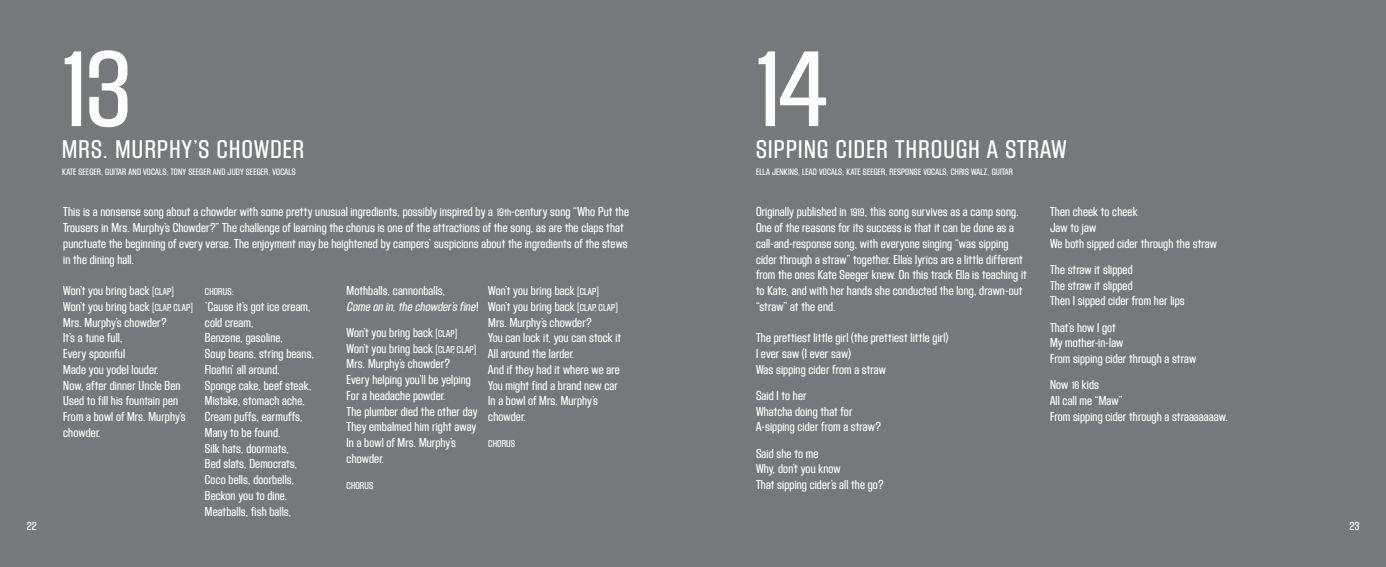
<style>
.page{position:relative;width:1386px;height:567px;background:#fff}
.page>*{position:absolute;margin:0;border:0;box-sizing:border-box;transform-origin:0 0}
.Number{font:500 condensed 112px "Block Gothic RR";color:#fff}
.Track_Title{font:500 condensed 26.6px "Block Gothic RR";letter-spacing:.05em;color:#fff}
.Lyrics{font:500 condensed 13.65px/15.8px "Block Gothic RR";letter-spacing:.01em;color:#fff}
.Description{font:500 condensed 13.65px/15.8px "Block Gothic RR";letter-spacing:.01em;color:#fff}
.Lyrics-2{font:italic 500 condensed 13.65px/15.8px "Block Gothic RR";color:#fff}
.t1{font:500 condensed 12.25px "Block Gothic RR";color:#fff}
.Lyrics-3{font:500 condensed 10.5px "Block Gothic RR";letter-spacing:.01em;color:#fff}
.Track_Credits{font:500 condensed 9.62px "Block Gothic RR";letter-spacing:.02em;color:#fff}
.s1{font-size:11.38px}
.s2{font-size:10.5px}
.s3{font-style:normal}
</style>
<div class="page">
<div style="left:0;top:0;width:693px;height:567px;background:#76787b"></div>
<div style="left:693px;top:0;width:693px;height:567px;background:#76787b"></div>
<p class="Number" style="left:53px;top:31px;width:80px">13</p>
<p class="Track_Title" style="left:62px;top:135px;width:244px">MRS. MURPHY’S CHOWDER</p>
<p class="Track_Credits" style="left:62px;top:167px;width:235px">KATE SEEGER, GUITAR AND VOCALS; TONY SEEGER AND JUDY SEEGER, VOCALS</p>
<p class="Description" style="left:63px;top:205px;width:567px">This is a nonsense song about a chowder with some pretty unusual ingredients, possibly inspired by a <span class="s1">19th</span>-century song “Who Put the Trousers in Mrs. Murphy’s Chowder?” The challenge of learning the chorus is one of the attractions of the song, as are the claps that punctuate the beginning of every verse. The enjoyment may be heightened by campers’ suspicions about the ingredients of the stews in the dining hall.</p>
<p class="Lyrics" style="left:63px;top:283px;width:131px">Won’t you bring back <span class="s2">[CLAP]<br></span>Won’t you bring back <span class="s2">[CLAP, CLAP]<br></span>Mrs. Murphy’s chowder?<br>It’s a tune full,<br>Every spoonful<br>Made you yodel louder.<br>Now, after dinner Uncle Ben<br>Used to fill his fountain pen<br>From a bowl of Mrs. Murphy’s chowder.</p>
<p class="Lyrics-3" style="left:205px;top:286px;width:30px">CHORUS:</p>
<p class="Lyrics-2" style="left:347px;top:283px;width:133px"><span class="s3">Mothballs, cannonballs,<br></span>Come on in,the chowder’s fine<span class="s3">!</span></p>
<p class="Lyrics" style="left:347px;top:325px;width:132px">Won’t you bring back <span class="s2">[CLAP]<br></span>Won’t you bring back <span class="s2">[CLAP, CLAP]<br></span>Mrs. Murphy’s chowder?<br>Every helping you’ll be yelping<br>For a headache powder.<br>The plumber died the other day<br>They embalmed him right away<br>In a bowl of Mrs. Murphy’s chowder.</p>
<p class="Lyrics-3" style="left:347px;top:480px;width:28px">CHORUS</p>
<p class="Lyrics" style="left:488px;top:283px;width:134px">Won’t you bring back <span class="s2">[CLAP]<br></span>Won’t you bring back <span class="s2">[CLAP, CLAP]<br></span>Mrs. Murphy’s chowder?<br>You can lock it, you can stock it<br>All around the larder.<br>And if they had it where we are<br>You might find a brand new car<br>In a bowl of Mrs. Murphy’s chowder.</p>
<p class="Lyrics-3" style="left:488px;top:438px;width:28px">CHORUS</p>
<p class="Lyrics" style="left:205px;top:299px;width:111px">’Cause it’s got ice cream, cold cream,<br>Benzene, gasoline,<br>Soup beans, string beans,<br>Floatin’ all around.<br>Sponge cake, beef steak,<br>Mistake, stomach ache,<br>Cream puffs, earmuffs,<br>Many to be found.<br>Silk hats, doormats,<br>Bed slats, Democrats,<br>Coco bells, doorbells,<br>Beckon you to dine.<br>Meatballs, fish balls,</p>
<p class="Number" style="left:747px;top:31px;width:81px">14</p>
<p class="Track_Title" style="left:756px;top:135px;width:312px">SIPPING CIDER THROUGH A STRAW</p>
<p class="Track_Credits" style="left:756px;top:167px;width:258px">ELLA JENKINS, LEAD VOCALS; KATE SEEGER, RESPONSE VOCALS; CHRIS WALZ, GUITAR</p>
<p class="Description" style="left:756px;top:205px;width:272px">Originally published in <span class="s1">1919</span>, this song survives as a camp song.<br>One of the reasons for its success is that it can be done as a call-and-response song, with everyone singing “was sipping cider through a straw” together. Ella’s lyrics are a little different from the ones Kate Seeger knew. On this track Ella is teaching it to Kate, and with her hands she conducted the long, drawn-out “straw” at the end.</p>
<p class="Lyrics" style="left:756px;top:331px;width:194px">The prettiest little girl (the prettiest little girl)<br>I ever saw (I ever saw)<br>Was sipping cider from a straw</p>
<p class="Lyrics" style="left:756px;top:388px;width:127px">Said I to her<br>Whatcha doing that for<br>A-sipping cider from a straw?</p>
<p class="Lyrics" style="left:756px;top:446px;width:129px">Said she to me<br>Why, don’t you know<br>That sipping cider’s all the go?</p>
<p class="Lyrics" style="left:1050px;top:205px;width:168px">Then cheek to cheek<br>Jaw to jaw<br>We both sipped cider through the straw</p>
<p class="Lyrics" style="left:1050px;top:262px;width:136px">The straw it slipped<br>The straw it slipped<br>Then I sipped cider from her lips</p>
<p class="Lyrics" style="left:1050px;top:320px;width:148px">That’s how I got<br>My mother-in-law<br>From sipping cider through a straw</p>
<p class="Lyrics" style="left:1050px;top:377px;width:179px">Now <span class="s1">16</span> kids<br>All call me “Maw”<br>From sipping cider through a straaaaaaaw.</p>
<p class="t1" style="left:27px;top:520px;width:12px">22</p>
<p class="t1" style="left:1349px;top:520px;width:12px">23</p>
</div>
